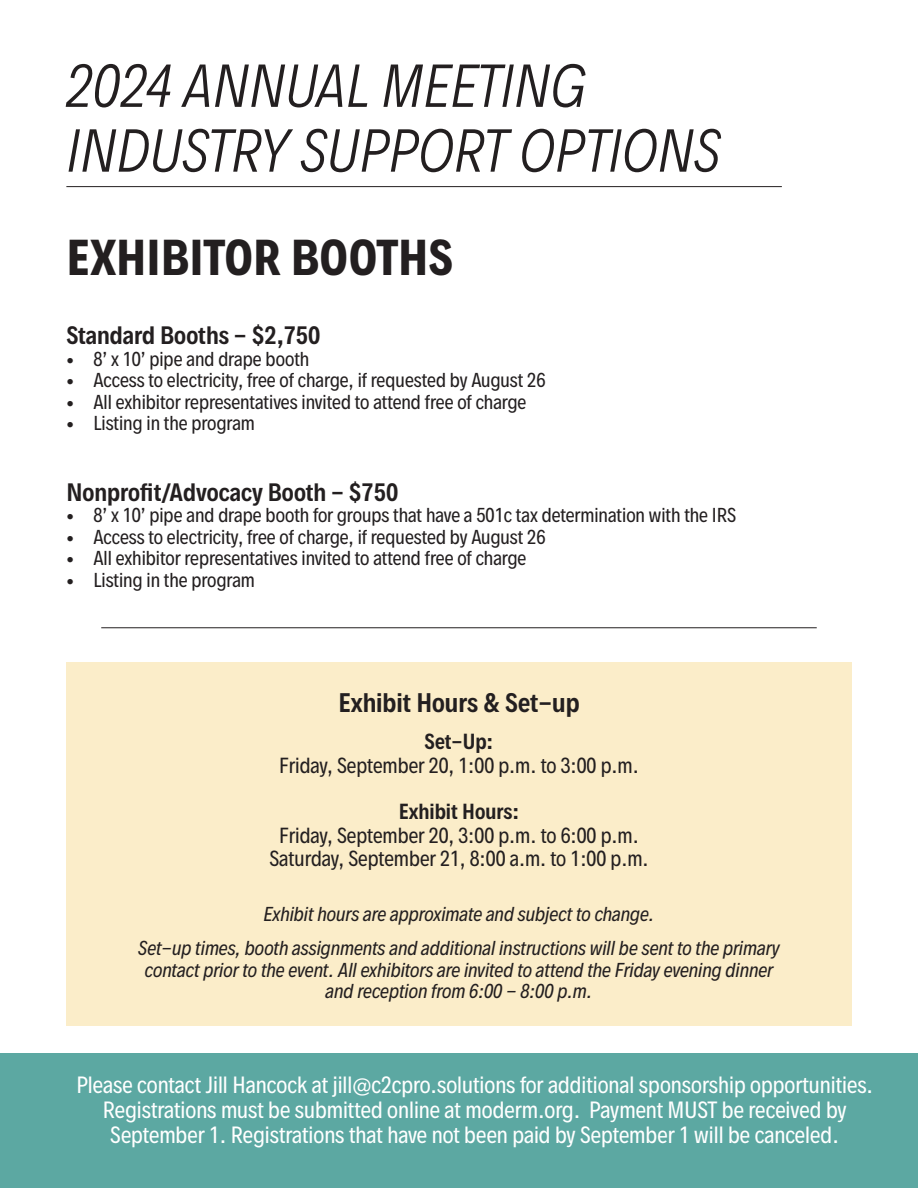
<style>
.page{position:relative;width:918px;height:1188px;background:#fff}
.page>*{position:absolute;margin:0;border:0;box-sizing:border-box;transform-origin:0 0}
.t1{font:italic 300 54px "Decalotype";color:#231f20}
.t2{font:700 45px "Decalotype";color:#231f20}
.t3{font:600 24px "Decalotype";color:#231f20}
.t4{font:600 22.5px "Decalotype";color:#231f20}
.t5{font:21px/25.2px "Decalotype";color:#fff;text-align:center}
.t6{font:19.5px "Decalotype";color:#231f20}
.t7{font:600 19.5px "Decalotype";color:#231f20}
.t8{font:18px "Decalotype";color:#231f20}
.t9{font:italic 18px/33.6px "Decalotype";color:#231f20;text-align:center}
</style>
<div class="page">
<div style="left:0;top:1053px;width:918px;height:135px;background:#5ca8a2"></div>
<div style="left:66px;top:662px;width:786px;height:364px;background:#fbedc9"></div>
<hr style="left:66px;top:186px;width:716px;height:1px;background:#231f20">
<hr style="left:101px;top:627px;width:716px;height:1px;background:#231f20">
<p class="t1" style="left:66px;top:51px;width:521px">2024 ANNUAL MEETING</p>
<p class="t1" style="left:66px;top:116px;width:656px">INDUSTRY SUPPORT OPTIONS</p>
<p class="t2" style="left:66px;top:227px;width:388px">EXHIBITOR BOOTHS</p>
<p class="t4" style="left:66px;top:320px;width:256px">Standard Booths - $2,750</p>
<p class="t8" style="left:66px;top:347px;width:244px">• 8’ x 10’ pipe and drape booth</p>
<p class="t8" style="left:66px;top:368px;width:481px">• Access to electricity, free of charge, if requested by August 26</p>
<p class="t8" style="left:66px;top:390px;width:462px">• All exhibitor representatives invited to attend free of charge</p>
<p class="t8" style="left:66px;top:412px;width:190px">• Listing in the program</p>
<p class="t4" style="left:66px;top:477px;width:333px">Nonprofit/Advocacy Booth - $750</p>
<p class="t8" style="left:66px;top:503px;width:672px">• 8’ x 10’ pipe and drape booth for groups that have a 501c tax determination with the IRS</p>
<p class="t8" style="left:66px;top:525px;width:481px">• Access to electricity, free of charge, if requested by August 26</p>
<p class="t8" style="left:66px;top:547px;width:462px">• All exhibitor representatives invited to attend free of charge</p>
<p class="t8" style="left:66px;top:568px;width:190px">• Listing in the program</p>
<p class="t3" style="left:338px;top:687px;width:243px">Exhibit Hours &amp; Set-up</p>
<p class="t7" style="left:425px;top:728px;width:70px">Set-Up:</p>
<p class="t6" style="left:279px;top:752px;width:361px">Friday, September 20, 1:00 p.m. to 3:00 p.m.</p>
<p class="t7" style="left:399px;top:799px;width:122px">Exhibit Hours:</p>
<p class="t6" style="left:279px;top:822px;width:361px">Friday, September 20, 3:00 p.m. to 6:00 p.m.</p>
<p class="t6" style="left:269px;top:846px;width:381px">Saturday, September 21, 8:00 a.m. to 1:00 p.m.</p>
<p class="t9" style="left:138px;top:897px;width:643px">Exhibit hours are approximate and subject to change.<br>Set-up times, booth assignments and additional instructions will be sent to the primary</p>
<p class="t9" style="left:145px;top:959px;width:630px;line-height:21.6px">contact prior to the event. All exhibitors are invited to attend the Friday evening dinner and reception from 6:00 - 8:00 p.m.</p>
<p class="t5" style="left:76px;top:1072px;width:798px">Please contact Jill Hancock at jill@c2cpro.solutions for additional sponsorship opportunities.<br>Registrations must be submitted online at moderm.org. Payment MUST be received by<br>September 1. Registrations that have not been paid by September 1 will be canceled.</p>
</div>
